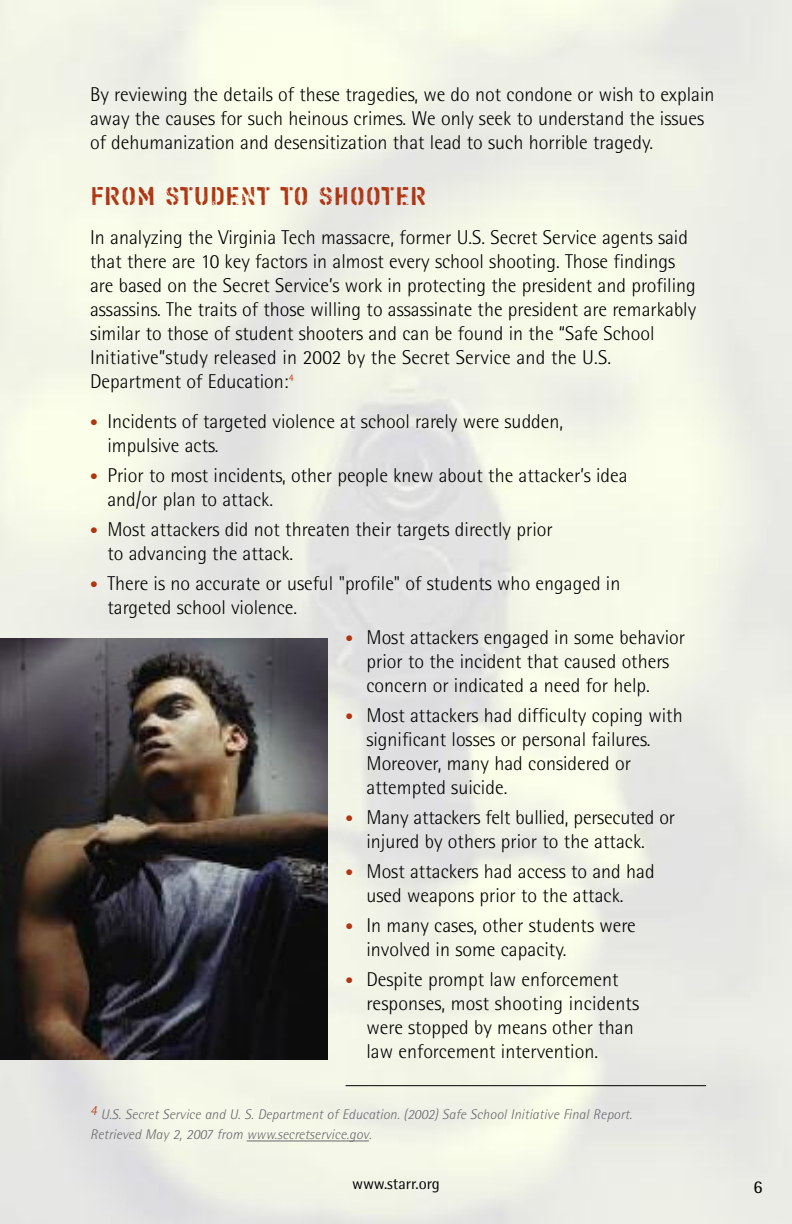
<style>
.page{position:relative;width:792px;height:1224px;background:#fff}
.page>*{position:absolute;margin:0;border:0;box-sizing:border-box;transform-origin:0 0}
.t1{font:28px "Kelly Twenty";color:#af3613}
.t2{font:300 20px/24px "Rotis Semi Sans";color:#000}
.t3{font:18px "Rotis Semi Sans";color:#000}
.t4{font:16px "Rotis Semi Sans";color:#000}
.t5{font:italic 300 14px/20px "Rotis Semi Sans";letter-spacing:.01em;color:#69696d}
.s1{font-size:16px;color:#af3613}
</style>
<div class="page">
<img style="left:0;top:0;width:792px;height:1224px">
<hr style="left:346px;top:1085px;width:360px;height:1px;background:#000">
<hr style="left:247px;top:1141px;width:122px;height:1px;background:#69696d">
<img style="left:0;top:639px;width:327px;height:421px">
<p class="t2" style="left:90px;top:84px;width:626px">By reviewing the details of these tragedies, we do not condone or wish to explain away the causes for such heinous crimes. We only seek to understand the issues of dehumanization and desensitization that lead to such horrible tragedy.</p>
<h1 class="t1" style="left:90px;top:179px;width:338px">FROM STUDENT TO SHOOTER</h1>
<p class="t2" style="left:90px;top:227px;width:608px">In analyzing the Virginia Tech massacre, former U.S. Secret Service agents said that there are 10 key factors in almost every school shooting. Those findings are based on the Secret Service’s work in protecting the president and profiling assassins. The traits of those willing to assassinate the president are remarkably similar to those of student shooters and can be found in the “Safe School Initiative”study released in 2002 by the Secret Service and the U.S.<br>Department of Education:<sup>4</sup></p>
<p class="t2" style="left:107px;top:411px;width:457px;text-indent:-17px"><span class="s1">•</span> Incidents of targeted violence at school rarely were sudden, impulsive acts.</p>
<p class="t2" style="left:107px;top:465px;width:522px;text-indent:-17px"><span class="s1">•</span> Prior to most incidents, other people knew about the attacker’s idea and/or plan to attack.</p>
<p class="t2" style="left:107px;top:519px;width:447px;text-indent:-17px"><span class="s1">•</span> Most attackers did not threaten their targets directly prior to advancing the attack.</p>
<p class="t2" style="left:107px;top:573px;width:515px;text-indent:-17px"><span class="s1">•</span> There is no accurate or useful "profile" of students who engaged in targeted school violence.</p>
<p class="t2" style="left:366px;top:627px;width:320px;text-indent:-21px"><span class="s1">•</span> Most attackers engaged in some behavior prior to the incident that caused others concern or indicated a need for help.</p>
<p class="t2" style="left:366px;top:705px;width:318px;text-indent:-21px"><span class="s1">•</span> Most attackers had difficulty coping with significant losses or personal failures.<br>Moreover, many had considered or attempted suicide.</p>
<p class="t2" style="left:345px;top:807px;width:331px;text-align:center"><span class="s1">•</span> Many attackers felt bullied, persecuted or injured by others prior to the attack.</p>
<p class="t2" style="left:345px;top:861px;width:311px;text-align:center"><span class="s1">•</span> Most attackers had access to and had used weapons prior to the attack.</p>
<p class="t2" style="left:366px;top:915px;width:271px;text-indent:-21px"><span class="s1">•</span> In many cases, other students were involved in some capacity.</p>
<p class="t2" style="left:366px;top:969px;width:274px;text-indent:-21px"><span class="s1">•</span> Despite prompt law enforcement responses, most shooting incidents were stopped by means other than law enforcement intervention.</p>
<p class="t5" style="left:90px;top:1106px;width:544px"><sup>4</sup> U.S. Secret Service and U. S. Department of Education. (2002) Safe School Initiative Final Report.<br>Retrieved May 2, 2007 from www.secretservice.gov.</p>
<p class="t4" style="left:352px;top:1178px;width:89px">www.starr.org</p>
<p class="t3" style="left:754px;top:1180px;width:11px">6</p>
</div>
